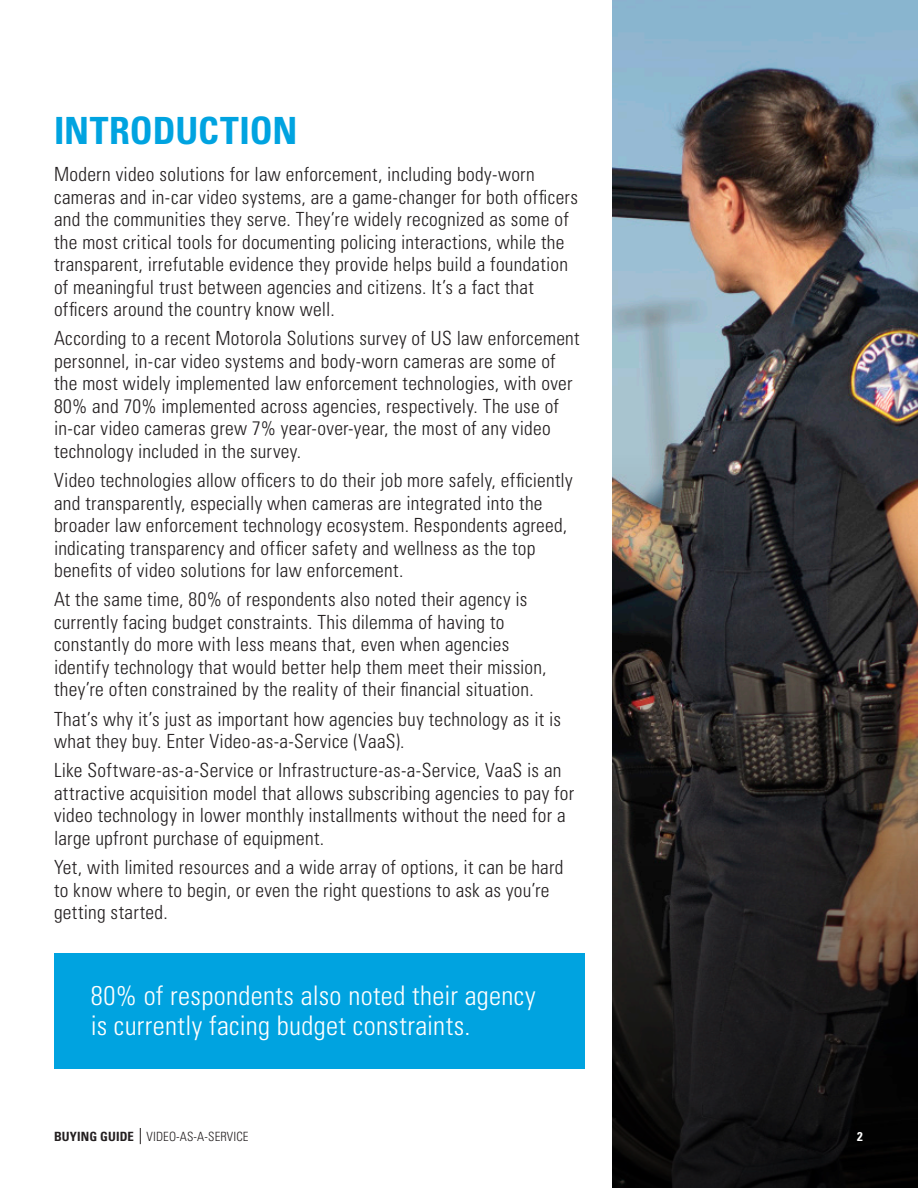
<style>
.page{position:relative;width:918px;height:1188px;background:#fff}
.page>*{position:absolute;margin:0;border:0;box-sizing:border-box;transform-origin:0 0}
.Body_Text{font:700 condensed 37.5px "Univers LT Pro";color:#00a3e0}
.Body_Text-2{font:300 condensed 27px/30px "Univers LT Std";letter-spacing:.01em;color:#fff}
.Body_Text-3{font:300 condensed 19.5px/22.5px "Univers LT Std";letter-spacing:.015em;color:#231f20}
.t1{font:300 condensed 12.75px "Univers LT Std";letter-spacing:.01em;color:#231f20}
.t2{font:700 condensed 12.75px "Univers LT Std";color:#fff}
.s1{font-weight:700}
</style>
<div class="page">
<img style="left:612px;top:0;width:306px;height:454px">
<svg style="left:612px;top:454px;width:306px;height:734px;background:#2b2725"></svg>
<div style="left:54px;top:953px;width:531px;height:116px;background:#00a3e0"></div>
<svg style="left:140px;top:1128px;width:1px;height:16px"></svg>
<p class="Body_Text" style="left:54px;top:107px;width:245px">INTRODUCTION</p>
<p class="Body_Text-3" style="left:54px;top:163px;width:526px">Modern video solutions for law enforcement, including body-worn cameras and in-car video systems, are a game-changer for both officers and the communities they serve. They’re widely recognized as some of the most critical tools for documenting policing interactions, while the transparent, irrefutable evidence they provide helps build a foundation of meaningful trust between agencies and citizens. It’s a fact that officers around the country know well.</p>
<p class="Body_Text-3" style="left:54px;top:327px;width:527px">According to a recent Motorola Solutions survey of US law enforcement personnel, in-car video systems and body-worn cameras are some of the most widely implemented law enforcement technologies, with over 80% and 70% implemented across agencies, respectively. The use of in-car video cameras grew 7% year-over-year, the most of any video technology included in the survey.</p>
<p class="Body_Text-3" style="left:54px;top:469px;width:520px">Video technologies allow officers to do their job more safely, efficiently and transparently, especially when cameras are integrated into the broader law enforcement technology ecosystem. Respondents agreed, indicating transparency and officer safety and wellness as the top benefits of video solutions for law enforcement.</p>
<p class="Body_Text-3" style="left:54px;top:588px;width:494px">At the same time, 80% of respondents also noted their agency is currently facing budget constraints. This dilemma of having to constantly do more with less means that, even when agencies identify technology that would better help them meet their mission, they’re often constrained by the reality of their financial situation.</p>
<p class="Body_Text-3" style="left:54px;top:708px;width:509px">That’s why it’s just as important how agencies buy technology as it is what they buy. Enter Video-as-a-Service (VaaS).</p>
<p class="Body_Text-3" style="left:54px;top:759px;width:522px">Like Software-as-a-Service or Infrastructure-as-a-Service, VaaS is an attractive acquisition model that allows subscribing agencies to pay for video technology in lower monthly installments without the need for a large upfront purchase of equipment.</p>
<p class="Body_Text-3" style="left:54px;top:856px;width:511px">Yet, with limited resources and a wide array of options, it can be hard to know where to begin, or even the right questions to ask as you’re getting started.</p>
<p class="Body_Text-2" style="left:91px;top:981px;width:446px">80% of respondents also noted their agency is currently facing budget constraints.</p>
<p class="t1" style="left:54px;top:1129px;width:196px"><span class="s1">BUYING GUIDE</span> VIDEO-AS-A-SERVICE</p>
<p class="t2" style="left:857px;top:1129px;width:7px">2</p>
</div>
